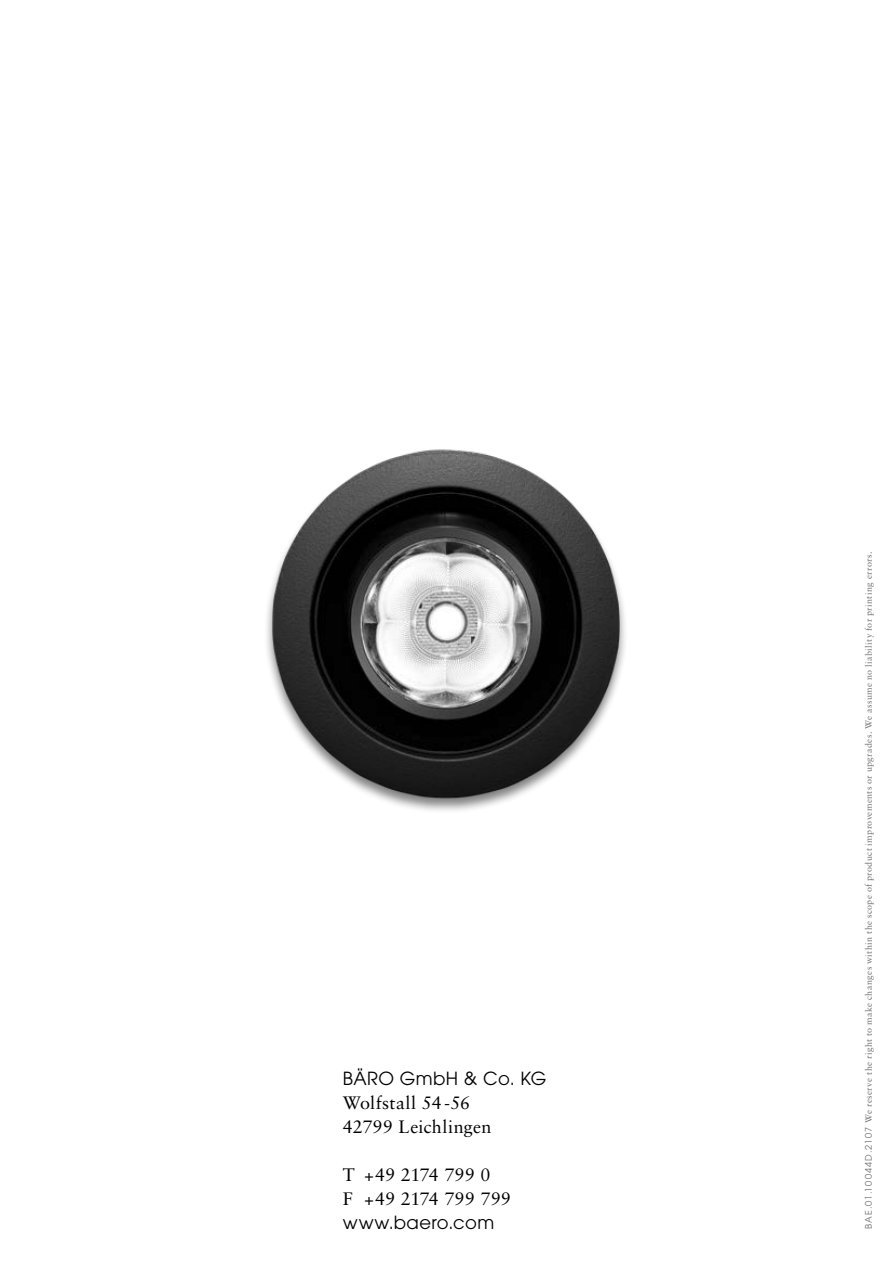
<style>
.page{position:relative;width:893px;height:1263px;background:#fff}
.page>*{position:absolute;margin:0;border:0;box-sizing:border-box;transform-origin:0 0}
.t1{font:18px/24px "Sabon LT Std";letter-spacing:.01em;color:#000}
.t2{font:18px "ITC Avant Garde Pro";letter-spacing:.025em;color:#000}
.t3{font:18px/24px "Sabon LT Std";letter-spacing:-.01em;color:#000}
.t4{font:9px "Sabon LT Std";letter-spacing:.04em;color:#6f6f6f}
.s1{font-family:"ITC Avant Garde Pro"}
</style>
<div class="page">
<img style="left:267px;top:449px;width:358px;height:362px">
<h1 class="t2" style="left:343px;top:1067px;width:205px">BÄRO GmbH &amp; Co. KG</h1>
<h1 class="t1" style="left:343px;top:1090px;width:150px">Wolfstall 54-56<br>42799 Leichlingen</h1>
<h1 class="t3" style="left:343px;top:1162px;width:169px">T +49 2174 799 0<br>F +49 2174 799 799</h1>
<h1 class="t2" style="left:343px;top:1211px;width:153px">www.baero.com</h1>
<p class="t4" style="left:863px;top:1229px;width:679px;rotate:-90deg"><span class="s1">BAE.01.10044D.2107</span> We reserve the right to make changes within the scope of product improvements or upgrades. We assume no liability for printing errors.</p>
</div>
